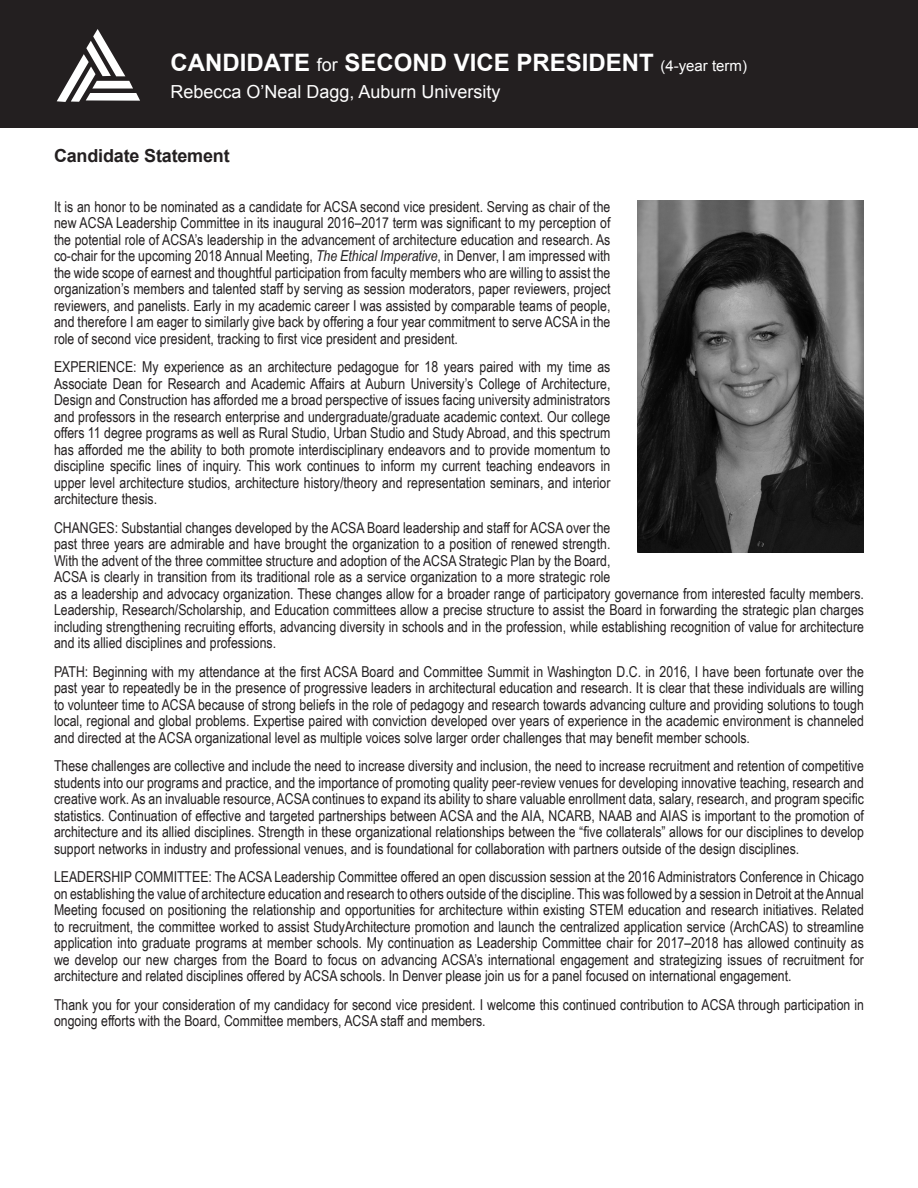
<style>
.page{position:relative;width:918px;height:1188px;background:#fff}
.page>*{position:absolute;margin:0;border:0;box-sizing:border-box;transform-origin:0 0}
.school_names{font:700 24px "Arial";color:#fff}
.school_names-2{font:18px "Arial";color:#fff}
.school_names-3{font:700 18px "Arial";letter-spacing:-.01em;color:#231f20}
.p1{font:15px/16.5px "Arial Narrow";color:#231f20;text-align:justify}
.s1{font-weight:400;font-size:18px}
.s2{font-weight:400;font-size:15px}
.s3{font-style:italic}
</style>
<div class="page">
<div style="left:0;top:0;width:918px;height:127px;background:#231f20"></div>
<svg style="left:57px;top:29px;width:83px;height:73px"></svg>
<img style="left:637px;top:201px;width:227px;height:352px">
<p class="school_names" style="left:170px;top:47px;width:578px">CANDIDATE <span class="s1">for</span> SECOND VICE PRESIDENT <span class="s2">(4-year term)</span></p>
<p class="school_names-2" style="left:170px;top:80px;width:332px">Rebecca O’Neal Dagg, Auburn University</p>
<p class="school_names-3" style="left:54px;top:144px;width:177px">Candidate Statement</p>
<p class="p1" style="left:54px;top:198px;width:558px">It is an honor to be nominated as a candidate for ACSA second vice president. Serving as chair of the new ACSA Leadership Committee in its inaugural 2016–2017 term was significant to my perception of the potential role of ACSA’s leadership in the advancement of architecture education and research. As co-chair for the upcoming 2018 Annual Meeting, <span class="s3">The Ethical Imperative</span>, in Denver, I am impressed with the wide scope of earnest and thoughtful participation from faculty members who are willing to assist the organization’s members and talented staff by serving as session moderators, paper reviewers, project reviewers, and panelists. Early in my academic career I was assisted by comparable teams of people, and therefore I am eager to similarly give back by offering a four year commitment to serve ACSA in the role of second vice president, tracking to first vice president and president.</p>
<p class="p1" style="left:54px;top:358px;width:558px">EXPERIENCE: My experience as an architecture pedagogue for 18 years paired with my time as Associate Dean for Research and Academic Affairs at Auburn University’s College of Architecture, Design and Construction has afforded me a broad perspective of issues facing university administrators and professors in the research enterprise and undergraduate/graduate academic context. Our college offers 11 degree programs as well as Rural Studio, Urban Studio and Study Abroad, and this spectrum has afforded me the ability to both promote interdisciplinary endeavors and to provide momentum to discipline specific lines of inquiry. This work continues to inform my current teaching endeavors in upper level architecture studios, architecture history/theory and representation seminars, and interior architecture thesis.</p>
<p class="p1" style="left:54px;top:519px;width:811px;text-align:left">CHANGES: Substantial changes developed by the ACSA Board leadership and staff for ACSA over the<br>past three years are admirable and have brought the organization to a position of renewed strength.<br>With the advent of the three committee structure and adoption of the ACSA Strategic Plan by the Board,<br>ACSA is clearly in transition from its traditional role as a service organization to a more strategic role<br>as a leadership and advocacy organization. These changes allow for a broader range of participatory governance from interested faculty members.<br>Leadership, Research/Scholarship, and Education committees allow a precise structure to assist the Board in forwarding the strategic plan charges including strengthening recruiting efforts, advancing diversity in schools and in the profession, while establishing recognition of value for architecture and its allied disciplines and professions.</p>
<p class="p1" style="left:54px;top:663px;width:811px">PATH: Beginning with my attendance at the first ACSA Board and Committee Summit in Washington D.C. in 2016, I have been fortunate over the past year to repeatedly be in the presence of progressive leaders in architectural education and research. It is clear that these individuals are willing to volunteer time to ACSA because of strong beliefs in the role of pedagogy and research towards advancing culture and providing solutions to tough local, regional and global problems. Expertise paired with conviction developed over years of experience in the academic environment is channeled and directed at the ACSA organizational level as multiple voices solve larger order challenges that may benefit member schools.</p>
<p class="p1" style="left:54px;top:757px;width:811px">These challenges are collective and include the need to increase diversity and inclusion, the need to increase recruitment and retention of competitive students into our programs and practice, and the importance of promoting quality peer-review venues for developing innovative teaching, research and creative work. As an invaluable resource, ACSA continues to expand its ability to share valuable enrollment data, salary, research, and program specific statistics. Continuation of effective and targeted partnerships between ACSA and the AIA, NCARB, NAAB and AIAS is important to the promotion of architecture and its allied disciplines. Strength in these organizational relationships between the “five collaterals” allows for our disciplines to develop support networks in industry and professional venues, and is foundational for collaboration with partners outside of the design disciplines.</p>
<p class="p1" style="left:54px;top:868px;width:812px">LEADERSHIP COMMITTEE: The ACSA Leadership Committee offered an open discussion session at the 2016 Administrators Conference in Chicago on establishing the value of architecture education and research to others outside of the discipline. This was followed by a session in Detroit at the Annual Meeting focused on positioning the relationship and opportunities for architecture within existing STEM education and research initiatives. Related to recruitment, the committee worked to assist StudyArchitecture promotion and launch the centralized application service (ArchCAS) to streamline application into graduate programs at member schools. My continuation as Leadership Committee chair for 2017–2018 has allowed continuity as we develop our new charges from the Board to focus on advancing ACSA’s international engagement and strategizing issues of recruitment for architecture and related disciplines offered by ACSA schools. In Denver please join us for a panel focused on international engagement.</p>
<p class="p1" style="left:54px;top:996px;width:811px">Thank you for your consideration of my candidacy for second vice president. I welcome this continued contribution to ACSA through participation in ongoing efforts with the Board, Committee members, ACSA staff and members.</p>
</div>
